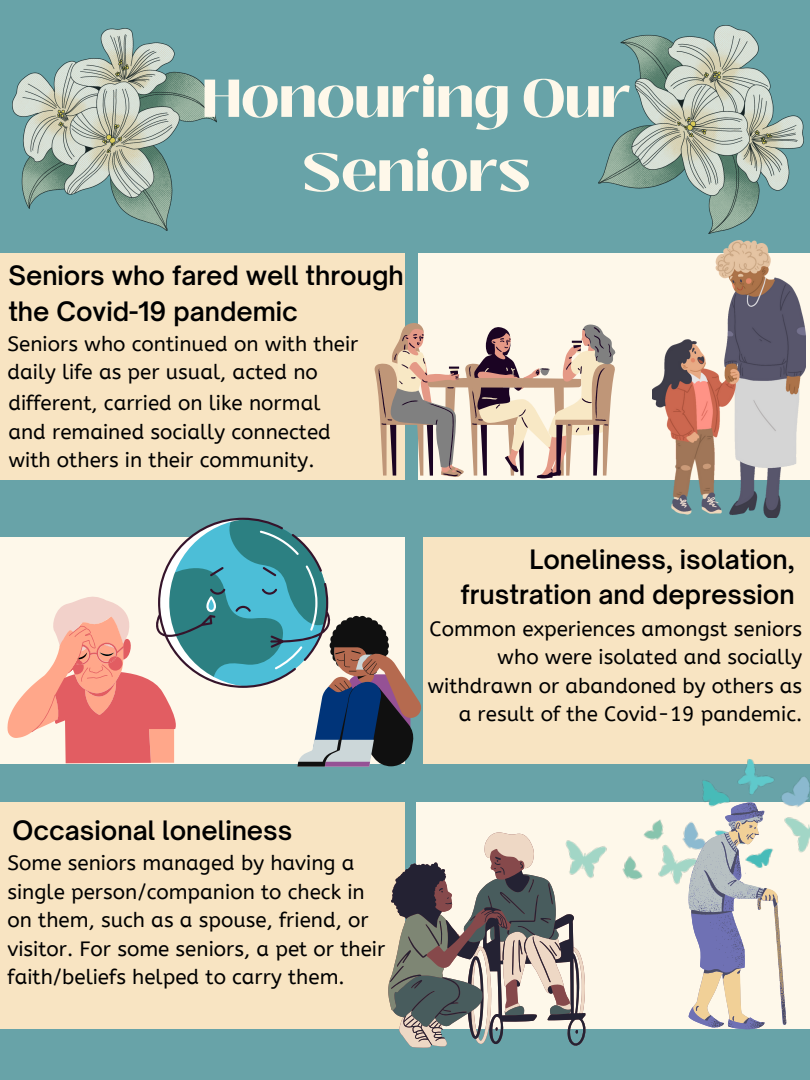
<style>
.page{position:relative;width:810px;height:1080px;background:#68a3a8}
.page>*{position:absolute;margin:0;border:0;box-sizing:border-box;transform-origin:0 0}
.t1{font:900 53.12px/74.1px "Black Mango";color:#fef8ea;text-align:center}
.t2{font:600 25.62px/35.6px "Open Sauce One";color:#000}
.t3{font:20.62px/28.6px "A Bee Zee";color:#000}
</style>
<div class="page">
<div style="left:0;top:802px;width:405px;height:227px;background:#f8e4c2"></div>
<div style="left:417px;top:802px;width:393px;height:227px;background:#fef8ea"></div>
<div style="left:418px;top:253px;width:392px;height:227px;background:#fef8ea"></div>
<div style="left:424px;top:537px;width:386px;height:227px;background:#f8e4c2"></div>
<div style="left:0;top:253px;width:405px;height:227px;background:#f8e4c2"></div>
<svg style="left:406px;top:324px;width:210px;height:72px"></svg>
<svg style="left:378px;top:326px;width:233px;height:153px"></svg>
<img style="left:652px;top:240px;width:154px;height:278px">
<img style="left:13px;top:29px;width:204px;height:201px">
<img style="left:598px;top:25px;width:206px;height:209px">
<svg style="left:7px;top:518px;width:414px;height:249px;background:#afb3b1"></svg>
<img style="left:586px;top:759px;width:224px;height:126px">
<svg style="left:688px;top:802px;width:98px;height:227px"></svg>
<svg style="left:413px;top:832px;width:172px;height:216px"></svg>
<svg style="left:388px;top:849px;width:183px;height:154px"></svg>
<svg style="left:390px;top:857px;width:196px;height:190px"></svg>
<p class="t1" style="left:202px;top:62px;width:430px">Honouring Our<br>Seniors</p>
<p class="t2" style="left:8px;top:257px;width:397px">Seniors who fared well through the Covid-19 pandemic</p>
<p class="t3" style="left:7px;top:330px;width:352px">Seniors who continued on with their daily life as per usual, acted no</p>
<p class="t3" style="left:8px;top:389px;width:324px">different, carried on like normal and remained socially connected with others in their community.</p>
<p class="t2" style="left:13px;top:812px;width:281px">Occasional loneliness</p>
<p class="t3" style="left:7px;top:849px;width:379px">Some seniors managed by having a single person/companion to check in on them, such as a spouse, friend, or visitor. For some seniors, a pet or their faith/beliefs helped to carry them.</p>
<p class="t2" style="left:460px;top:541px;width:336px;text-align:right">Loneliness, isolation, frustration and depression</p>
<p class="t3" style="left:427px;top:615px;width:376px;text-align:right">Common experiences amongst seniors who were isolated and socially withdrawn or abandoned by others as a result of the Covid-19 pandemic.</p>
</div>
